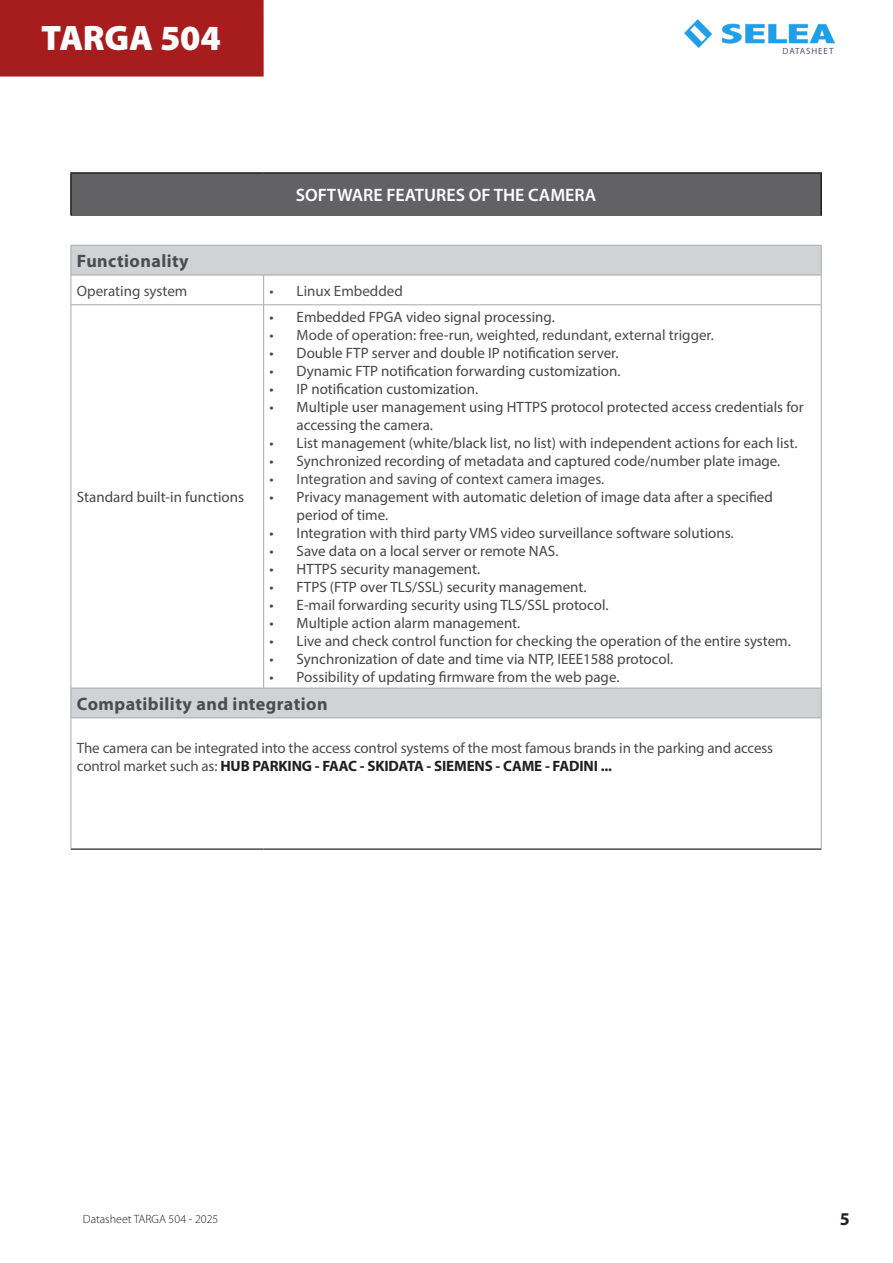
<style>
.page{position:relative;width:893px;height:1263px;background:#fff}
.page>*{position:absolute;margin:0;border:0;box-sizing:border-box;transform-origin:0 0}
.t1{font:900 35.55px "Myriad Pro";letter-spacing:-.01em;color:#fff}
.t2{font:700 18px "Myriad Pro";letter-spacing:.025em;color:#4b4c4d}
.t3{font:600 18px "Myriad Pro";color:#fff}
.t4{font:700 18px "Myriad Pro";color:#231f20}
.t5{font:15px/18px "Myriad Pro";color:#454647}
.t6{font:15px/18px "Myriad Pro";letter-spacing:-.005em;color:#4b4c4d}
.t7{font:300 12px "Myriad Pro";color:#231f20}
.t8{font:9px "Myriad Pro";letter-spacing:.1em;color:#4f5766}
.s1{font-weight:700;color:#231f20}
</style>
<div class="page">
<div style="left:71px;top:173px;width:750px;height:42px;background:#626265"></div>
<svg style="left:72px;top:246px;width:749px;height:472px"></svg>
<hr style="left:70px;top:172px;width:194px;height:2px;background:#231f20">
<hr style="left:70px;top:174px;width:2px;height:41px;background:#231f20">
<hr style="left:264px;top:172px;width:558px;height:2px;background:#231f20">
<hr style="left:820px;top:174px;width:2px;height:41px;background:#231f20">
<hr style="left:821px;top:245px;width:1px;height:30px;background:#a8a9ad">
<hr style="left:821px;top:688px;width:1px;height:30px;background:#a8a9ad">
<hr style="left:821px;top:718px;width:1px;height:130px;background:#a8a9ad">
<hr style="left:71px;top:245px;width:1px;height:30px;background:#a8a9ad">
<hr style="left:71px;top:275px;width:193px;height:1px;background:#a8a9ad">
<hr style="left:71px;top:275px;width:1px;height:30px;background:#a8a9ad">
<hr style="left:264px;top:275px;width:557px;height:1px;background:#a8a9ad">
<hr style="left:263px;top:275px;width:1px;height:30px;background:#a8a9ad">
<hr style="left:821px;top:275px;width:1px;height:30px;background:#a8a9ad">
<hr style="left:71px;top:305px;width:193px;height:1px;background:#a8a9ad">
<hr style="left:71px;top:305px;width:1px;height:383px;background:#a8a9ad">
<hr style="left:264px;top:305px;width:557px;height:1px;background:#a8a9ad">
<hr style="left:263px;top:305px;width:1px;height:383px;background:#a8a9ad">
<hr style="left:821px;top:305px;width:1px;height:383px;background:#a8a9ad">
<hr style="left:71px;top:688px;width:193px;height:1px;background:#a8a9ad">
<hr style="left:71px;top:688px;width:1px;height:30px;background:#a8a9ad">
<hr style="left:264px;top:688px;width:557px;height:1px;background:#a8a9ad">
<hr style="left:71px;top:718px;width:193px;height:1px;background:#a8a9ad">
<hr style="left:71px;top:718px;width:1px;height:130px;background:#a8a9ad">
<hr style="left:264px;top:718px;width:557px;height:1px;background:#a8a9ad">
<hr style="left:71px;top:245px;width:193px;height:1px;background:#a8a9ad">
<hr style="left:264px;top:245px;width:557px;height:1px;background:#a8a9ad">
<hr style="left:71px;top:848px;width:193px;height:2px;background:#4b4c4d">
<hr style="left:264px;top:848px;width:557px;height:2px;background:#4b4c4d">
<img style="left:685px;top:20px;width:149px;height:28px">
<div style="left:0;top:0;width:264px;height:77px;background:#a71c1c"></div>
<p class="t1" style="left:41px;top:18px;width:181px">TARGA 504</p>
<p class="t3" style="left:296px;top:183px;width:302px">SOFTWARE FEATURES OF THE CAMERA</p>
<p class="t2" style="left:77px;top:249px;width:113px">Functionality</p>
<p class="t6" style="left:77px;top:281px;width:112px">Operating system</p>
<p class="t6" style="left:270px;top:281px;width:135px">• Linux Embedded</p>
<p class="t8" style="left:783px;top:46px;width:52px">DATASHEET</p>
<p class="t5" style="left:270px;top:308px;width:287px">• Embedded FPGA video signal processing.</p>
<p class="t6" style="left:270px;top:326px;width:446px">• Mode of operation: free-run, weighted, redundant, external trigger.</p>
<p class="t5" style="left:270px;top:344px;width:350px">• Double FTP server and double IP notification server.</p>
<p class="t5" style="left:270px;top:362px;width:352px">• Dynamic FTP notification forwarding customization.</p>
<p class="t5" style="left:270px;top:380px;width:210px">• IP notification customization.</p>
<p class="t5" style="left:297px;top:398px;width:509px;text-indent:-27px">• Multiple user management using HTTPS protocol protected access credentials for accessing the camera.</p>
<p class="t5" style="left:270px;top:434px;width:529px">• List management (white/black list, no list) with independent actions for each list.</p>
<p class="t5" style="left:270px;top:452px;width:512px">• Synchronized recording of metadata and captured code/number plate image.</p>
<p class="t6" style="left:270px;top:470px;width:336px">• Integration and saving of context camera images.</p>
<p class="t5" style="left:297px;top:488px;width:478px;text-indent:-27px">• Privacy management with automatic deletion of image data after a specified period of time.</p>
<p class="t5" style="left:270px;top:524px;width:465px">• Integration with third party VMS video surveillance software solutions.</p>
<p class="t5" style="left:270px;top:542px;width:290px">• Save data on a local server or remote NAS.</p>
<p class="t5" style="left:270px;top:560px;width:212px">• HTTPS security management.</p>
<p class="t5" style="left:270px;top:578px;width:318px">• FTPS (FTP over TLS/SSL) security management.</p>
<p class="t5" style="left:270px;top:596px;width:340px">• E-mail forwarding security using TLS/SSL protocol.</p>
<p class="t5" style="left:270px;top:614px;width:252px">• Multiple action alarm management.</p>
<p class="t5" style="left:270px;top:632px;width:523px">• Live and check control function for checking the operation of the entire system.</p>
<p class="t5" style="left:270px;top:650px;width:405px">• Synchronization of date and time via NTP, IEEE1588 protocol.</p>
<p class="t5" style="left:270px;top:668px;width:351px">• Possibility of updating firmware from the web page.</p>
<p class="t2" style="left:77px;top:692px;width:252px">Compatibility and integration</p>
<p class="t6" style="left:77px;top:739px;width:698px">The camera can be integrated into the access control systems of the most famous brands in the parking and access control market such as: <span class="s1">HUB PARKING - FAAC - SKIDATA - SIEMENS - CAME - FADINI ...</span></p>
<p class="t5" style="left:77px;top:488px;width:169px">Standard built-in functions</p>
<p class="t7" style="left:83px;top:1212px;width:137px">Datasheet TARGA 504 - 2025</p>
<p class="t4" style="left:840px;top:1208px;width:11px">5</p>
</div>
